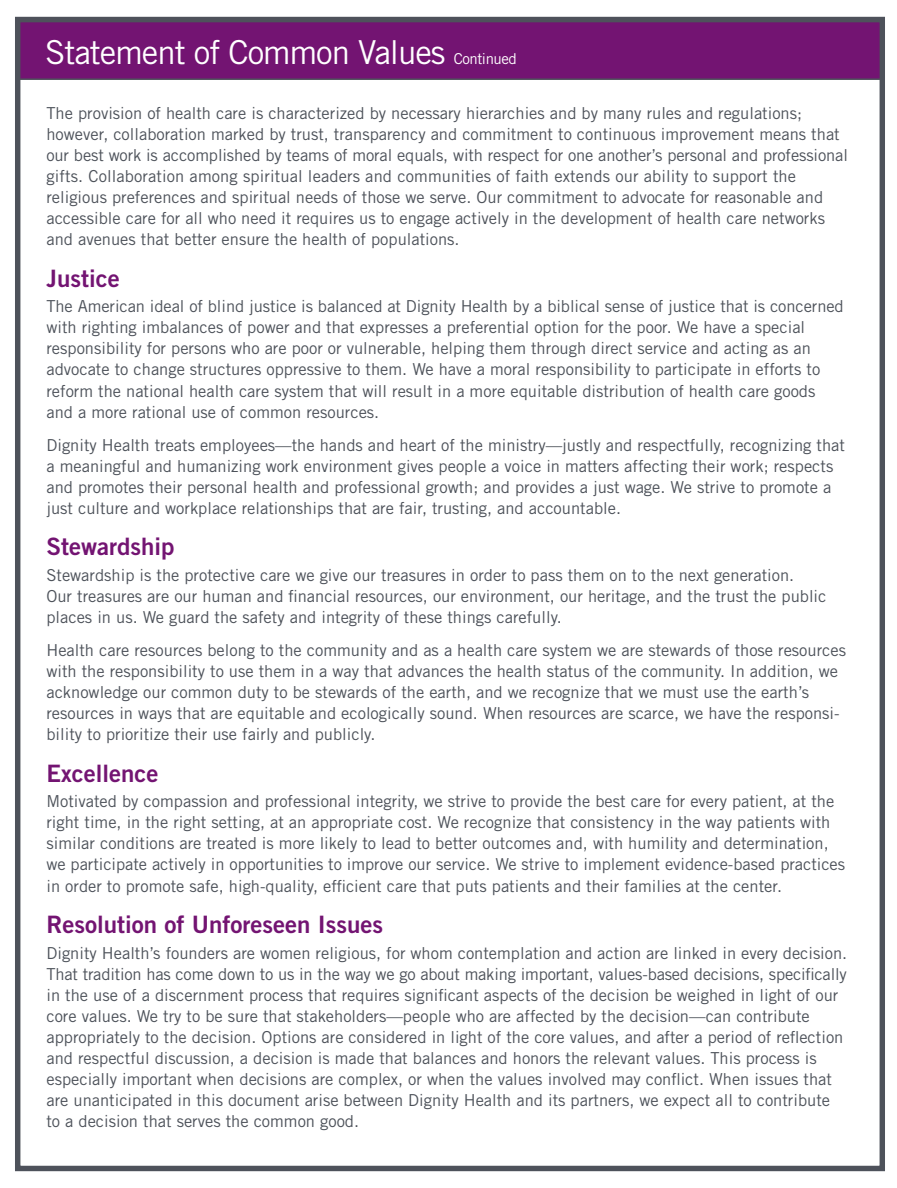
<style>
.page{position:relative;width:897px;height:1188px;background:#fff}
.page>*{position:absolute;margin:0;border:0;box-sizing:border-box;transform-origin:0 0}
.t1{font:33px "Trade Gothic LT Std";letter-spacing:-.03em;color:#fff}
.t2{font:24px "Trade Gothic LT Std Bd 2";color:#731472}
.t3{font:16.5px/21px "Trade Gothic LT Std";color:#4d525a}
.s1{font-size:15px}
</style>
<div class="page">
<div style="left:17px;top:21px;width:865px;height:59px;background:#731472;border:2px solid #4e525b"></div>
<div style="left:15px;top:17px;width:869px;height:1154px;border:5px solid #4e525b"></div>
<h1 class="t1" style="left:45px;top:32px;width:473px">Statement of Common Values <span class="s1">Continued</span></h1>
<p class="t3" style="left:46px;top:102px;width:803px">The provision of health care is characterized by necessary hierarchies and by many rules and regulations; however, collaboration marked by trust, transparency and commitment to continuous improvement means that our best work is accomplished by teams of moral equals, with respect for one another’s personal and professional gifts. Collaboration among spiritual leaders and communities of faith extends our ability to support the religious preferences and spiritual needs of those we serve. Our commitment to advocate for reasonable and accessible care for all who need it requires us to engage actively in the development of health care networks and avenues that better ensure the health of populations.</p>
<h2 class="t2" style="left:46px;top:264px;width:75px">Justice</h2>
<p class="t3" style="left:46px;top:296px;width:798px">The American ideal of blind justice is balanced at Dignity Health by a biblical sense of justice that is concerned with righting imbalances of power and that expresses a preferential option for the poor. We have a special responsibility for persons who are poor or vulnerable, helping them through direct service and acting as an advocate to change structures oppressive to them. We have a moral responsibility to participate in efforts to reform the national health care system that will result in a more equitable distribution of health care goods and a more rational use of common resources.</p>
<p class="t3" style="left:46px;top:434px;width:799px">Dignity Health treats employees—the hands and heart of the ministry—justly and respectfully, recognizing that a meaningful and humanizing work environment gives people a voice in matters affecting their work; respects and promotes their personal health and professional growth; and provides a just wage. We strive to promote a just culture and workplace relationships that are fair, trusting, and accountable.</p>
<h2 class="t2" style="left:46px;top:532px;width:130px">Stewardship</h2>
<p class="t3" style="left:46px;top:564px;width:781px">Stewardship is the protective care we give our treasures in order to pass them on to the next generation.<br>Our treasures are our human and financial resources, our environment, our heritage, and the trust the public places in us. We guard the safety and integrity of these things carefully.</p>
<p class="t3" style="left:46px;top:639px;width:801px">Health care resources belong to the community and as a health care system we are stewards of those resources with the responsibility to use them in a way that advances the health status of the community. In addition, we acknowledge our common duty to be stewards of the earth, and we recognize that we must use the earth’s resources in ways that are equitable and ecologically sound. When resources are scarce, we have the responsi&shy;bility to prioritize their use fairly and publicly.</p>
<h2 class="t2" style="left:46px;top:759px;width:114px">Excellence</h2>
<p class="t3" style="left:46px;top:791px;width:800px">Motivated by compassion and professional integrity, we strive to provide the best care for every patient, at the right time, in the right setting, at an appropriate cost. We recognize that consistency in the way patients with similar conditions are treated is more likely to lead to better outcomes and, with humility and determination, we participate actively in opportunities to improve our service. We strive to implement evidence-based practices in order to promote safe, high-quality, efficient care that puts patients and their families at the center.</p>
<h2 class="t2" style="left:46px;top:910px;width:338px">Resolution of Unforeseen Issues</h2>
<p class="t3" style="left:46px;top:942px;width:802px">Dignity Health’s founders are women religious, for whom contemplation and action are linked in every decision.<br>That tradition has come down to us in the way we go about making important, values-based decisions, specifically in the use of a discernment process that requires significant aspects of the decision be weighed in light of our core values. We try to be sure that stakeholders—people who are affected by the decision—can contribute appropriately to the decision. Options are considered in light of the core values, and after a period of reflection and respectful discussion, a decision is made that balances and honors the relevant values. This process is especially important when decisions are complex, or when the values involved may conflict. When issues that are unanticipated in this document arise between Dignity Health and its partners, we expect all to contribute to a decision that serves the common good.</p>
</div>
